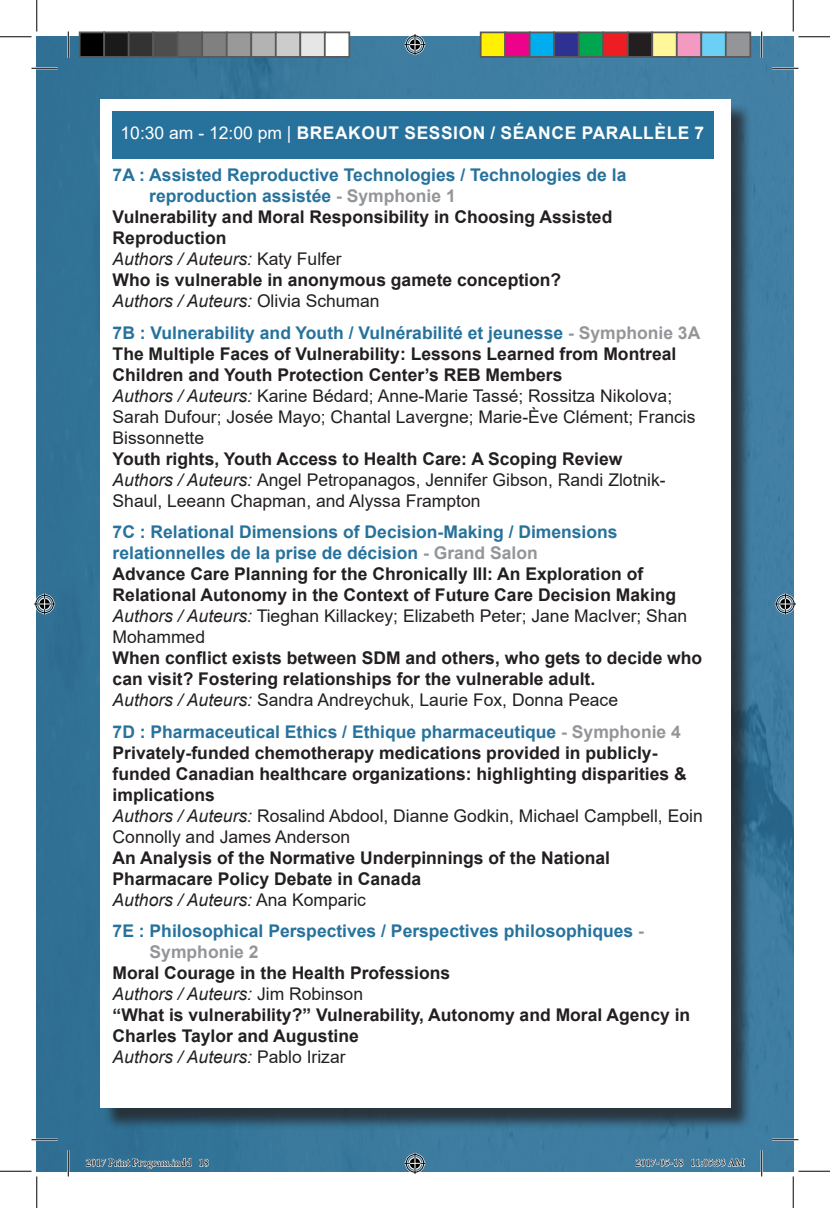
<style>
.page{position:relative;width:830px;height:1208px;background:#fff}
.page>*{position:absolute;margin:0;border:0;box-sizing:border-box;transform-origin:0 0}
.t1{font:700 17.5px/21px "Arial";color:#231f20}
.t2{font:17.5px/21px "Arial";color:#231f20}
.t3{font:700 17.5px/21px "Arial";color:#27729c}
.t4{font:italic 17.5px "Arial";color:#231f20}
.t5{font:17.5px "Arial";color:#fff}
.t6{font:700 17.5px "Arial";color:#fff}
.t7{font:10.5px "Minion Pro";color:#000}
.s1{font-weight:700}
.s2{color:#939598}
.s3{font-style:normal}
.s4{font-weight:700;color:#27729c}
.s5{font-weight:700;color:#939598}
.s6{font-style:italic}
.s7{color:#27729c}
.s8{font-weight:400;font-style:italic}
.s9{font-weight:400}
</style>
<div class="page">
<img style="left:37px;top:37px;width:756px;height:1134px">
<div style="left:102px;top:102px;width:650px;height:1028px;background:#231f20;opacity:.75"></div>
<div style="left:100px;top:100px;width:630px;height:1008px;background:#fff"></div>
<div style="left:113px;top:111px;width:600px;height:48px;background:#27729c"></div>
<hr style="left:32px;top:67px;width:26px;height:2px;background:#fff">
<hr style="left:772px;top:67px;width:26px;height:2px;background:#fff">
<hr style="left:32px;top:1138px;width:26px;height:2px;background:#fff">
<hr style="left:772px;top:1138px;width:26px;height:2px;background:#fff">
<hr style="left:67px;top:32px;width:2px;height:26px;background:#fff">
<hr style="left:67px;top:1150px;width:2px;height:26px;background:#fff">
<hr style="left:760px;top:32px;width:2px;height:26px;background:#fff">
<hr style="left:760px;top:1150px;width:2px;height:26px;background:#fff">
<svg style="left:32px;top:68px;width:26px;height:1px"></svg>
<svg style="left:772px;top:68px;width:26px;height:1px"></svg>
<svg style="left:32px;top:1139px;width:26px;height:1px"></svg>
<svg style="left:772px;top:1139px;width:26px;height:1px"></svg>
<svg style="left:68px;top:32px;width:1px;height:26px"></svg>
<svg style="left:68px;top:1150px;width:1px;height:26px"></svg>
<svg style="left:761px;top:32px;width:1px;height:26px"></svg>
<svg style="left:761px;top:1150px;width:1px;height:26px"></svg>
<hr style="left:0;top:36px;width:32px;height:1px;background:#000">
<hr style="left:798px;top:36px;width:32px;height:1px;background:#000">
<hr style="left:0;top:1170px;width:32px;height:1px;background:#000">
<hr style="left:798px;top:1170px;width:32px;height:1px;background:#000">
<hr style="left:36px;top:0;width:1px;height:32px;background:#000">
<hr style="left:36px;top:1176px;width:1px;height:32px;background:#000">
<hr style="left:792px;top:0;width:1px;height:32px;background:#000">
<hr style="left:792px;top:1176px;width:1px;height:32px;background:#000">
<svg style="left:404px;top:34px;width:21px;height:21px"></svg>
<svg style="left:404px;top:1152px;width:21px;height:21px"></svg>
<svg style="left:34px;top:593px;width:21px;height:21px"></svg>
<svg style="left:774px;top:593px;width:21px;height:21px"></svg>
<div style="left:80px;top:32px;width:24px;height:25px;background:#000"></div>
<div style="left:79px;top:32px;width:26px;height:26px;border:2px solid #595959"></div>
<div style="left:104px;top:32px;width:25px;height:25px;background:#1a1a1a"></div>
<div style="left:103px;top:32px;width:27px;height:26px;border:2px solid #595959"></div>
<div style="left:129px;top:32px;width:24px;height:25px;background:#333"></div>
<div style="left:128px;top:32px;width:26px;height:26px;border:2px solid #595959"></div>
<div style="left:153px;top:32px;width:25px;height:25px;background:#4d4d4d"></div>
<div style="left:152px;top:32px;width:26px;height:26px;border:2px solid #595959"></div>
<div style="left:178px;top:32px;width:24px;height:25px;background:#666"></div>
<div style="left:177px;top:32px;width:26px;height:26px;border:2px solid #595959"></div>
<div style="left:202px;top:32px;width:25px;height:25px;background:#808080"></div>
<div style="left:201px;top:32px;width:27px;height:26px;border:2px solid #595959"></div>
<div style="left:227px;top:32px;width:24px;height:25px;background:#999"></div>
<div style="left:226px;top:32px;width:26px;height:26px;border:2px solid #595959"></div>
<div style="left:251px;top:32px;width:25px;height:25px;background:#b3b3b3"></div>
<div style="left:250px;top:32px;width:26px;height:26px;border:2px solid #595959"></div>
<div style="left:276px;top:32px;width:24px;height:25px;background:#ccc"></div>
<div style="left:275px;top:32px;width:26px;height:26px;border:2px solid #595959"></div>
<div style="left:300px;top:32px;width:25px;height:25px;background:#e6e6e6"></div>
<div style="left:299px;top:32px;width:27px;height:26px;border:2px solid #595959"></div>
<div style="left:325px;top:32px;width:24px;height:25px;background:#fff"></div>
<div style="left:324px;top:32px;width:26px;height:26px;border:2px solid #595959"></div>
<div style="left:480px;top:32px;width:25px;height:25px;background:#fff101"></div>
<div style="left:480px;top:32px;width:26px;height:26px;border:2px solid #595959"></div>
<div style="left:505px;top:32px;width:24px;height:25px;background:#ed028c"></div>
<div style="left:504px;top:32px;width:26px;height:26px;border:2px solid #595959"></div>
<div style="left:529px;top:32px;width:25px;height:25px;background:#00aeef"></div>
<div style="left:528px;top:32px;width:27px;height:26px;border:2px solid #595959"></div>
<div style="left:554px;top:32px;width:24px;height:25px;background:#2e3092"></div>
<div style="left:553px;top:32px;width:26px;height:26px;border:2px solid #595959"></div>
<div style="left:578px;top:32px;width:25px;height:25px;background:#00a54f"></div>
<div style="left:578px;top:32px;width:26px;height:26px;border:2px solid #595959"></div>
<div style="left:603px;top:32px;width:24px;height:25px;background:#ee1d23"></div>
<div style="left:602px;top:32px;width:26px;height:26px;border:2px solid #595959"></div>
<div style="left:627px;top:32px;width:25px;height:25px;background:#231f20"></div>
<div style="left:626px;top:32px;width:27px;height:26px;border:2px solid #595959"></div>
<div style="left:652px;top:32px;width:24px;height:25px;background:#fff79a"></div>
<div style="left:651px;top:32px;width:26px;height:26px;border:2px solid #595959"></div>
<div style="left:676px;top:32px;width:25px;height:25px;background:#f499c2"></div>
<div style="left:676px;top:32px;width:26px;height:26px;border:2px solid #595959"></div>
<div style="left:701px;top:32px;width:24px;height:25px;background:#6bcff6"></div>
<div style="left:700px;top:32px;width:26px;height:26px;border:2px solid #595959"></div>
<div style="left:725px;top:32px;width:25px;height:25px;background:#939598"></div>
<div style="left:724px;top:32px;width:27px;height:26px;border:2px solid #595959"></div>
<svg style="left:85px;top:1157px;width:107px;height:12px"></svg>
<svg style="left:199px;top:1158px;width:10px;height:8px"></svg>
<svg style="left:635px;top:1158px;width:48px;height:8px"></svg>
<svg style="left:691px;top:1103px;width:54px;height:69px;background:#507d98"></svg>
<p class="t5" style="left:120px;top:121px;width:203px">10:30 am - 12:00 pm | <span class="s1">Breakout</span></p>
<p class="t6" style="left:404px;top:120px;width:25px">Session</p>
<p class="t6" style="left:490px;top:120px;width:49px">/ SÉance</p>
<p class="t6" style="left:582px;top:120px;width:13px">parallèle</p>
<p class="t6" style="left:694px;top:120px;width:11px">7</p>
<p class="t3" style="left:113px;top:165px;width:515px">7A : Assisted Reproductive Technologies / Technologies de la</p>
<p class="t3" style="left:149px;top:186px;width:308px">reproduction assistée <span class="s2">- Symphonie 1</span></p>
<p class="t1" style="left:113px;top:207px;width:501px">Vulnerability and Moral Responsibility in Choosing Assisted</p>
<p class="t1" style="left:113px;top:228px;width:115px">Reproduction</p>
<p class="t4" style="left:113px;top:247px;width:230px">Authors / Auteurs: <span class="s3">Katy Fulfer</span></p>
<p class="t1" style="left:113px;top:270px;width:450px">Who is vulnerable in anonymous gamete conception?</p>
<p class="t4" style="left:113px;top:289px;width:268px">Authors / Auteurs: <span class="s3">Olivia Schuman</span></p>
<p class="t2" style="left:113px;top:322px;width:589px"><span class="s4">7B : Vulnerability and Youth / Vulnérabilité et jeunesse</span> <span class="s5">- Symphonie 3A </span><span class="s1">The Multiple Faces of Vulnerability: Lessons Learned from Montreal Children and Youth Protection Center’s REB Members<br></span><span class="s6">Authors / Auteurs:</span> Karine Bédard; Anne-Marie Tassé; Rossitza Nikolova; Sarah Dufour; Josée Mayo; Chantal Lavergne; Marie-Ève Clément; Francis Bissonnette</p>
<p class="t2" style="left:113px;top:448px;width:554px"><span class="s1">Youth rights, Youth Access to Health Care: A Scoping Review<br></span><span class="s6">Authors / Auteurs:</span> Angel Petropanagos, Jennifer Gibson, Randi Zlotnik-<br>Shaul, Leeann Chapman, and Alyssa Frampton</p>
<p class="t1" style="left:113px;top:522px;width:576px"><span class="s7">7C : Relational Dimensions of Decision-Making / Dimensions relationnelles de la prise de décision</span> <span class="s2">- Grand Salon<br></span>Advance Care Planning for the Chronically Ill: An Exploration of Relational Autonomy in the Context of Future Care Decision Making <span class="s8">Authors / Auteurs:</span> <span class="s9">Tieghan Killackey; Elizabeth Peter; Jane MacIver; Shan Mohammed</span></p>
<p class="t1" style="left:113px;top:648px;width:591px">When conflict exists between SDM and others, who gets to decide who can visit? Fostering relationships for the vulnerable adult.<br><span class="s8">Authors / Auteurs:</span> <span class="s9">Sandra Andreychuk, Laurie Fox, Donna Peace</span></p>
<p class="t1" style="left:113px;top:721px;width:591px"><span class="s7">7D : Pharmaceutical Ethics / Ethique pharmaceutique</span> <span class="s2">- Symphonie 4<br></span>Privately-funded chemotherapy medications provided in publicly&shy;funded Canadian healthcare organizations: highlighting disparities &amp; implications<br><span class="s8">Authors / Auteurs:</span> <span class="s9">Rosalind Abdool, Dianne Godkin, Michael Campbell, Eoin Connolly and James Anderson</span></p>
<p class="t1" style="left:113px;top:847px;width:499px">An Analysis of the Normative Underpinnings of the National<br>Pharmacare Policy Debate in Canada<br><span class="s8">Authors / Auteurs:</span> <span class="s9">Ana Komparic</span></p>
<p class="t3" style="left:150px;top:921px;width:496px;text-indent:-37px">7E : Philosophical Perspectives / Perspectives philosophiques <span class="s2">-<br>Symphonie 2</span></p>
<p class="t1" style="left:113px;top:963px;width:579px">Moral Courage in the Health Professions<br><span class="s8">Authors / Auteurs:</span> <span class="s9">Jim Robinson<br></span>“What is vulnerability?” Vulnerability, Autonomy and Moral Agency in Charles Taylor and Augustine<br><span class="s8">Authors / Auteurs:</span> <span class="s9">Pablo Irizar</span></p>
<p class="t7" style="left:86px;top:1155px;width:124px">2017 Print Program.indd 18</p>
<p class="t7" style="left:635px;top:1155px;width:110px">2017-05-18 11:05:33 AM</p>
</div>
